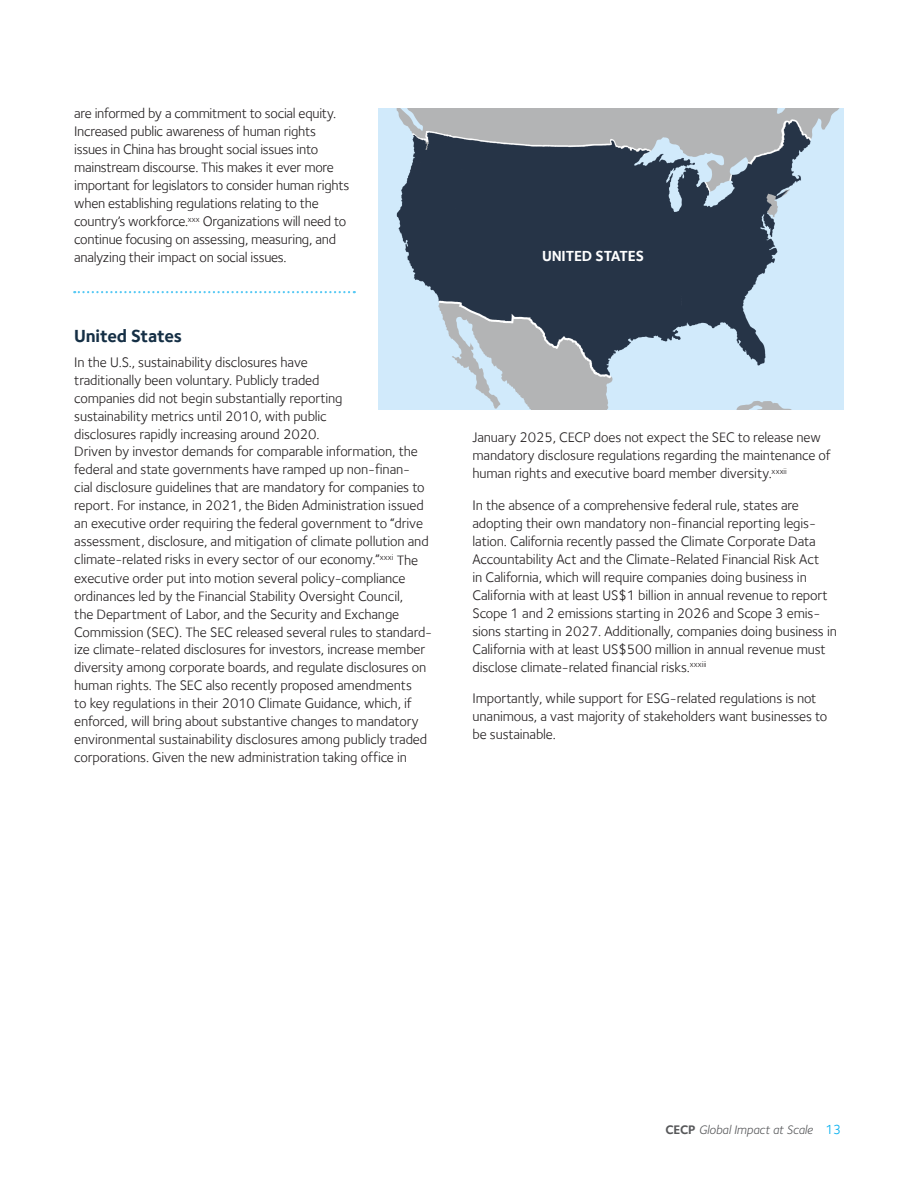
<style>
.page{position:relative;width:918px;height:1188px;background:#fff}
.page>*{position:absolute;margin:0;border:0;box-sizing:border-box;transform-origin:0 0}
.subhead{font:700 18px "Foundry Sterling";letter-spacing:-.01em;color:#152f45}
.subhead-2{font:700 15px "Foundry Sterling";letter-spacing:-.01em;color:#fff}
.body_copy{font:14.25px/18px "Foundry Sterling";letter-spacing:-.01em;color:#231f20}
.t1{font:italic 12.75px "Foundry Sterling";letter-spacing:-.01em;color:#57585a}
.s1{font-weight:700;font-style:normal}
.s2{font-style:normal;font-size:13.5px;color:#00aeef}
</style>
<div class="page">
<img style="left:378px;top:108px;width:466px;height:301px">
<svg style="left:74px;top:291px;width:281px;height:2px"></svg>
<p class="body_copy" style="left:74px;top:104px;width:277px">are informed by a commitment to social equity.<br>Increased public awareness of human rights issues in China has brought social issues into mainstream discourse. This makes it ever more important for legislators to consider human rights when establishing regulations relating to the country’s workforce.<sup>xxx</sup> Organizations will need to continue focusing on assessing, measuring, and analyzing their impact on social issues.</p>
<p class="subhead" style="left:74px;top:325px;width:109px">United States</p>
<p class="body_copy" style="left:74px;top:353px;width:360px">In the U.S., sustainability disclosures have<br>traditionally been voluntary. Publicly traded<br>companies did not begin substantially reporting<br>sustainability metrics until 2010, with public<br>disclosures rapidly increasing around 2020.<br>Driven by investor demands for comparable information, the federal and state governments have ramped up non-finan-<br>cial disclosure guidelines that are mandatory for companies to report. For instance, in 2021, the Biden Administration issued an executive order requiring the federal government to “drive assessment, disclosure, and mitigation of climate pollution and climate-related risks in every sector of our economy.”<sup>xxxi</sup> The executive order put into motion several policy-compliance ordinances led by the Financial Stability Oversight Council,<br>the Department of Labor, and the Security and Exchange Commission (SEC). The SEC released several rules to standard&shy;ize climate-related disclosures for investors, increase member diversity among corporate boards, and regulate disclosures on human rights. The SEC also recently proposed amendments<br>to key regulations in their 2010 Climate Guidance, which, if enforced, will bring about substantive changes to mandatory environmental sustainability disclosures among publicly traded corporations. Given the new administration taking office in</p>
<p class="subhead-2" style="left:542px;top:247px;width:103px">UNITED STATES</p>
<p class="body_copy" style="left:472px;top:428px;width:360px">January 2025, CECP does not expect the SEC to release new mandatory disclosure regulations regarding the maintenance of human rights and executive board member diversity.<sup>xxxii</sup></p>
<p class="body_copy" style="left:472px;top:496px;width:366px">In the absence of a comprehensive federal rule, states are adopting their own mandatory non-financial reporting legis&shy;lation. California recently passed the Climate Corporate Data Accountability Act and the Climate-Related Financial Risk Act<br>in California, which will require companies doing business in California with at least US$1 billion in annual revenue to report Scope 1 and 2 emissions starting in 2026 and Scope 3 emis&shy;sions starting in 2027. Additionally, companies doing business in California with at least US$500 million in annual revenue must disclose climate-related financial risks.<sup>xxxiii</sup></p>
<p class="body_copy" style="left:472px;top:689px;width:356px">Importantly, while support for ESG-related regulations is not unanimous, a vast majority of stakeholders want businesses to be sustainable.</p>
<p class="t1" style="left:665px;top:1122px;width:177px"><span class="s1">CECP</span> Global Impact at Scale <span class="s2">13</span></p>
</div>
